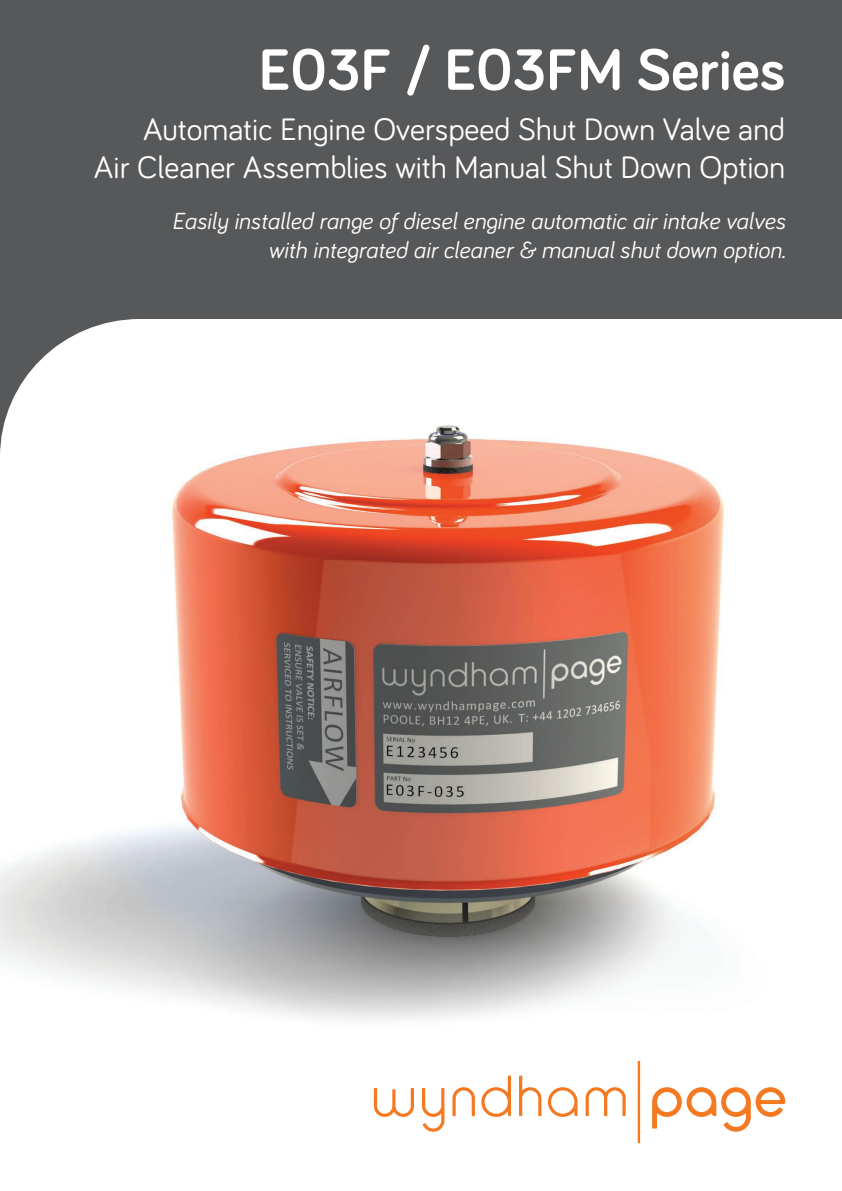
<style>
.page{position:relative;width:842px;height:1191px;background:#fff}
.page>*{position:absolute;margin:0;border:0;box-sizing:border-box;transform-origin:0 0}
.t1{font:700 60px "Bariol";color:#fff}
.t2{font:32px/38.4px "Bariol";color:#fff;text-align:right}
.t3{font:italic 24px/28.8px "Bariol";color:#fff;text-align:right}
</style>
<div class="page">
<img style="left:0;top:457px;width:786px;height:649px">
<svg style="left:0;top:0;width:842px;height:457px;fill:#57585a"></svg>
<hr style="left:638px;top:1060px;width:2px;height:83px;background:#f47921">
<svg style="left:586px;top:1087px;width:40px;height:29px"></svg>
<svg style="left:481px;top:1075px;width:30px;height:41px"></svg>
<svg style="left:519px;top:1075px;width:22px;height:41px"></svg>
<svg style="left:374px;top:1088px;width:40px;height:28px"></svg>
<svg style="left:422px;top:1088px;width:22px;height:43px"></svg>
<svg style="left:452px;top:1087px;width:23px;height:29px"></svg>
<svg style="left:548px;top:1087px;width:30px;height:29px"></svg>
<svg style="left:652px;top:1087px;width:133px;height:44px"></svg>
<h1 class="t1" style="left:259px;top:29px;width:528px">E03F / E03FM Series</h1>
<h2 class="t2" style="left:94px;top:108px;width:693px">Automatic Engine Overspeed Shut Down Valve and<br>Air Cleaner Assemblies with Manual Shut Down Option</h2>
<p class="t3" style="left:172px;top:206px;width:615px">Easily installed range of diesel engine automatic air intake valves with integrated air cleaner &amp; manual shut down option.</p>
</div>
